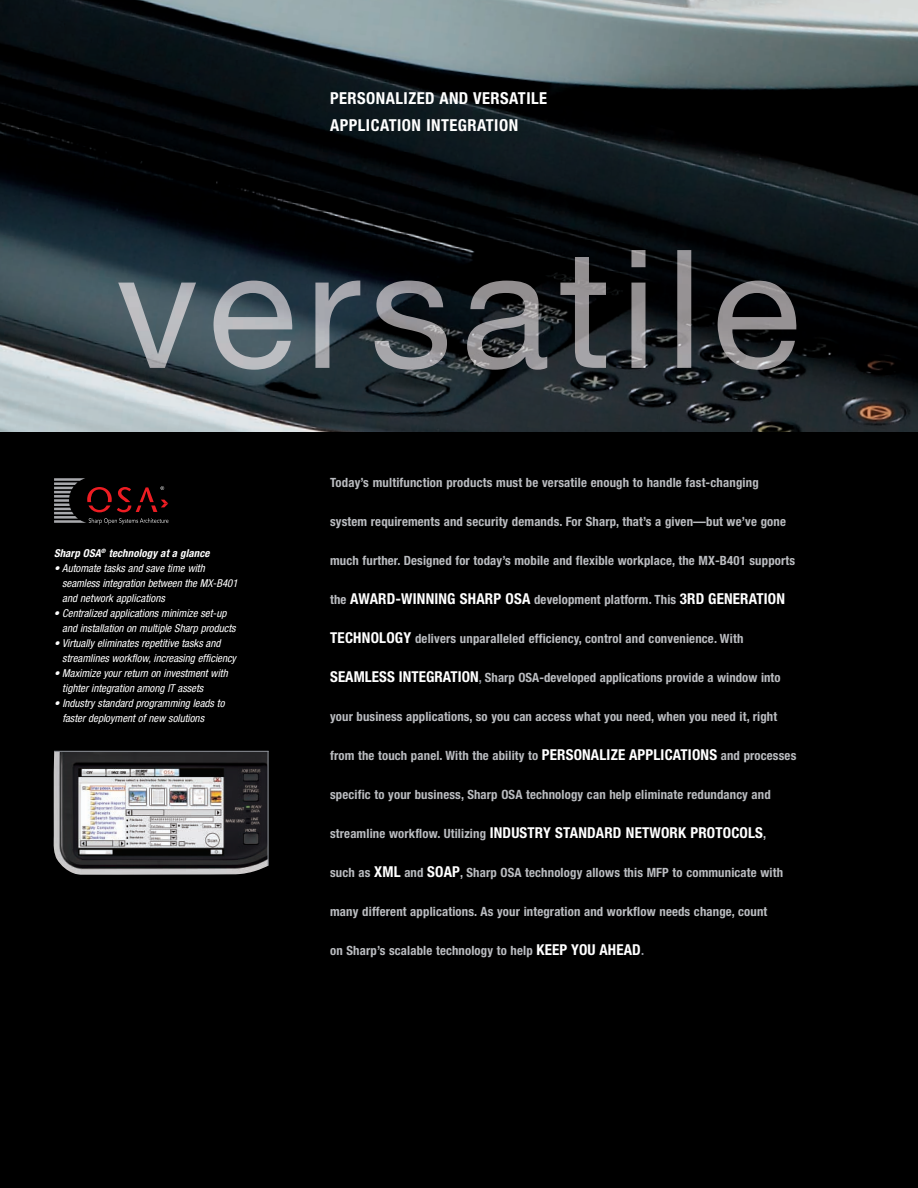
<style>
.page{position:relative;width:918px;height:1188px;background:#000}
.page>*{position:absolute;margin:0;border:0;box-sizing:border-box;transform-origin:0 0}
.t1{font:700 condensed 16.5px/27px "Helvetica Neue";letter-spacing:.03em;color:#fff}
.t2{font:700 condensed 15px "Helvetica Neue";letter-spacing:.01em;color:#fff}
.t3{font:700 condensed 12.75px "Helvetica Neue";letter-spacing:.01em;color:#babcc0}
.t4{font:italic condensed 10.8px/15px "Helvetica Neue";color:#fff}
.t5{font:italic 700 condensed 10.8px "Helvetica Neue";letter-spacing:.01em;color:#fff}
.s1{font-size:12.75px;color:#babcc0}
.s2{font-size:15px;color:#fff}
.s3{color:#9599a0}
</style>
<div class="page">
<img style="left:0;top:0;width:918px;height:432px">
<img style="left:118px;top:280px;width:488px;height:90px">
<svg style="left:54px;top:478px;width:114px;height:47px"></svg>
<img style="left:53px;top:752px;width:215px;height:123px">
<hr style="left:54px;top:751px;width:215px;height:1px;background:#9599a0">
<hr style="left:268px;top:751px;width:1px;height:115px;background:#9599a0">
<p class="t1" style="left:330px;top:84px;width:219px">PERSONALIZED AND VERSATILE<br>APPLICATION INTEGRATION</p>
<p class="t5" style="left:54px;top:547px;width:157px">Sharp OSA<sup>®</sup> technology at a glance</p>
<p class="t4" style="left:62px;top:561px;width:177px;text-indent:-8px">• Automate tasks and save time with seamless integration between the MX-B401 and network applications</p>
<p class="t4" style="left:62px;top:606px;width:175px;text-indent:-8px">• Centralized applications minimize set-up and installation on multiple Sharp products</p>
<p class="t4" style="left:62px;top:636px;width:175px;text-indent:-8px">• Virtually eliminates repetitive tasks and streamlines workflow, increasing efficiency</p>
<p class="t4" style="left:62px;top:666px;width:167px;text-indent:-8px">• Maximize your return on investment with tighter integration among IT assets</p>
<p class="t4" style="left:62px;top:696px;width:164px;text-indent:-8px">• Industry standard programming leads to faster deployment of new solutions</p>
<p class="t3" style="left:330px;top:475px;width:430px">Today’s multifunction products must be versatile enough to handle fast-changing</p>
<p class="t3" style="left:330px;top:514px;width:457px">system requirements and security demands. For Sharp, that’s a given—but we’ve gone</p>
<p class="t3" style="left:330px;top:553px;width:466px">much further. Designed for today’s mobile and flexible workplace, the MX-B401 supports</p>
<p class="t2" style="left:330px;top:590px;width:456px"><span class="s1">the</span> AWARD-WINNING SHARP OSA <span class="s1">development platform. This</span> 3RD GENERATION</p>
<p class="t3" style="left:330px;top:631px;width:415px"><span class="s2">TECHNOLOGY</span> delivers unparalleled efficiency, control and convenience. With</p>
<p class="t3" style="left:330px;top:670px;width:452px"><span class="s2">SEAMLESS INTEGRATION</span><span class="s3">,</span> Sharp OSA-developed applications provide a window into</p>
<p class="t3" style="left:330px;top:709px;width:449px">your business applications, so you can access what you need, when you need it, right</p>
<p class="t3" style="left:330px;top:748px;width:468px">from the touch panel. With the ability to <span class="s2">PERSONALIZE APPLICATIONS</span> and processes</p>
<p class="t3" style="left:330px;top:787px;width:442px">specific to your business, Sharp OSA technology can help eliminate redundancy and</p>
<p class="t2" style="left:330px;top:824px;width:438px"><span class="s1">streamline workflow. Utilizing</span> INDUSTRY STANDARD NETWORK PROTOCOLS<span class="s1">,</span></p>
<p class="t3" style="left:330px;top:865px;width:454px">such as <span class="s2">XML</span> and <span class="s2">SOAP</span>, Sharp OSA technology allows this MFP to communicate with</p>
<p class="t3" style="left:330px;top:904px;width:439px">many different applications. As your integration and workflow needs change, count</p>
<p class="t3" style="left:330px;top:943px;width:315px">on Sharp’s scalable technology to help <span class="s2">KEEP YOU AHEAD</span><span class="s3">.</span></p>
</div>
